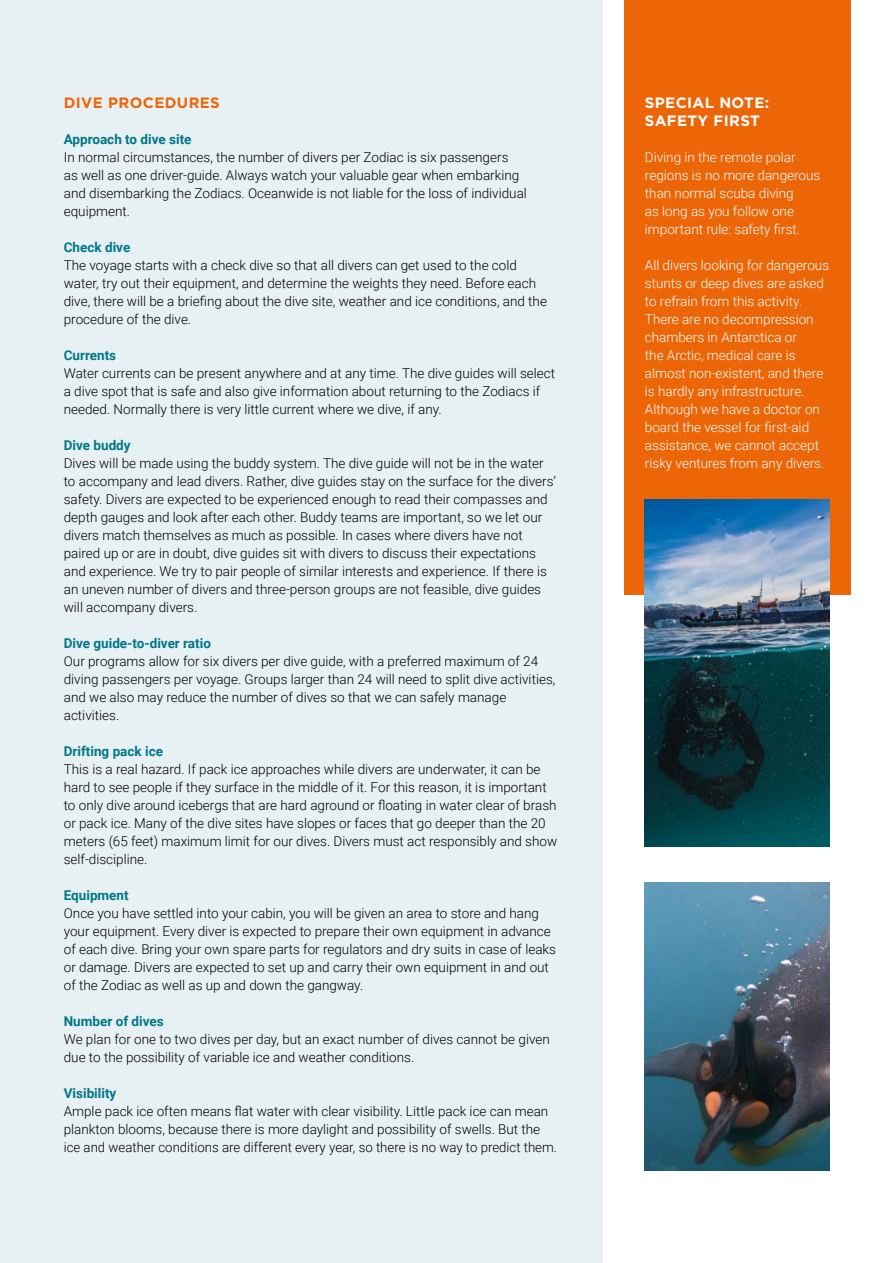
<style>
.page{position:relative;width:893px;height:1263px;background:#fff}
.page>*{position:absolute;margin:0;border:0;box-sizing:border-box;transform-origin:0 0}
.t1{font:700 15px/18px "Gotham";letter-spacing:.025em;color:#fff}
.t2{font:700 15px "Gotham";letter-spacing:.025em;color:#ec6608}
.t3{font:300 13.5px/18px "Roboto";color:#000}
.t4{font:300 13.5px/18px "Roboto";color:#fff}
.t5{font:700 13.5px "Roboto";color:#00778a}
</style>
<div class="page">
<div style="left:0;top:0;width:602px;height:1263px;background:#e7f0f3"></div>
<div style="left:624px;top:0;width:226px;height:594px;background:#ec6608"></div>
<img style="left:645px;top:500px;width:184px;height:346px">
<img style="left:645px;top:882px;width:184px;height:288px">
<p class="t2" style="left:64px;top:94px;width:158px">DIVE PROCEDURES</p>
<p class="t5" style="left:64px;top:130px;width:129px">Approach to dive site</p>
<p class="t3" style="left:64px;top:148px;width:465px">In normal circumstances, the number of divers per Zodiac is six passengers<br>as well as one driver-guide. Always watch your valuable gear when embarking and disembarking the Zodiacs. Oceanwide is not liable for the loss of individual equipment.</p>
<p class="t5" style="left:64px;top:238px;width:68px">Check dive</p>
<p class="t3" style="left:64px;top:256px;width:485px">The voyage starts with a check dive so that all divers can get used to the cold water, try out their equipment, and determine the weights they need. Before each dive, there will be a briefing about the dive site, weather and ice conditions, and the procedure of the dive.</p>
<p class="t5" style="left:64px;top:346px;width:54px">Currents</p>
<p class="t3" style="left:64px;top:364px;width:493px">Water currents can be present anywhere and at any time. The dive guides will select a dive spot that is safe and also give information about returning to the Zodiacs if needed. Normally there is very little current where we dive, if any.</p>
<p class="t5" style="left:64px;top:436px;width:68px">Dive buddy</p>
<p class="t3" style="left:64px;top:454px;width:494px">Dives will be made using the buddy system. The dive guide will not be in the water to accompany and lead divers. Rather, dive guides stay on the surface for the divers’ safety. Divers are expected to be experienced enough to read their compasses and depth gauges and look after each other. Buddy teams are important, so we let our divers match themselves as much as possible. In cases where divers have not paired up or are in doubt, dive guides sit with divers to discuss their expectations and experience. We try to pair people of similar interests and experience. If there is an uneven number of divers and three-person groups are not feasible, dive guides will accompany divers.</p>
<p class="t5" style="left:64px;top:634px;width:149px">Dive guide-to-diver ratio</p>
<p class="t3" style="left:64px;top:652px;width:493px">Our programs allow for six divers per dive guide, with a preferred maximum of 24 diving passengers per voyage. Groups larger than 24 will need to split dive activities, and we also may reduce the number of dives so that we can safely manage activities.</p>
<p class="t5" style="left:64px;top:742px;width:101px">Drifting pack ice</p>
<p class="t3" style="left:64px;top:760px;width:495px">This is a real hazard. If pack ice approaches while divers are underwater, it can be hard to see people if they surface in the middle of it. For this reason, it is important to only dive around icebergs that are hard aground or floating in water clear of brash or pack ice. Many of the dive sites have slopes or faces that go deeper than the 20 meters (65 feet) maximum limit for our dives. Divers must act responsibly and show self-discipline.</p>
<p class="t5" style="left:64px;top:886px;width:66px">Equipment</p>
<p class="t3" style="left:64px;top:904px;width:494px">Once you have settled into your cabin, you will be given an area to store and hang your equipment. Every diver is expected to prepare their own equipment in advance of each dive. Bring your own spare parts for regulators and dry suits in case of leaks or damage. Divers are expected to set up and carry their own equipment in and out of the Zodiac as well as up and down the gangway.</p>
<p class="t5" style="left:64px;top:1012px;width:101px">Number of dives</p>
<p class="t3" style="left:64px;top:1030px;width:488px">We plan for one to two dives per day, but an exact number of dives cannot be given due to the possibility of variable ice and weather conditions.</p>
<p class="t5" style="left:64px;top:1084px;width:54px">Visibility</p>
<p class="t3" style="left:64px;top:1102px;width:495px">Ample pack ice often means flat water with clear visibility. Little pack ice can mean plankton blooms, because there is more daylight and possibility of swells. But the ice and weather conditions are different every year, so there is no way to predict them.</p>
<p class="t1" style="left:645px;top:93px;width:126px">SPECIAL NOTE:<br>SAFETY FIRST</p>
<p class="t4" style="left:645px;top:148px;width:177px">Diving in the remote polar regions is no more dangerous than normal scuba diving<br>as long as you follow one important rule: safety first.</p>
<p class="t4" style="left:645px;top:256px;width:186px">All divers looking for dangerous stunts or deep dives are asked to refrain from this activity.<br>There are no decompression chambers in Antarctica or<br>the Arctic, medical care is almost non-existent, and there is hardly any infrastructure.<br>Although we have a doctor on board the vessel for first-aid assistance, we cannot accept risky ventures from any divers.</p>
</div>
